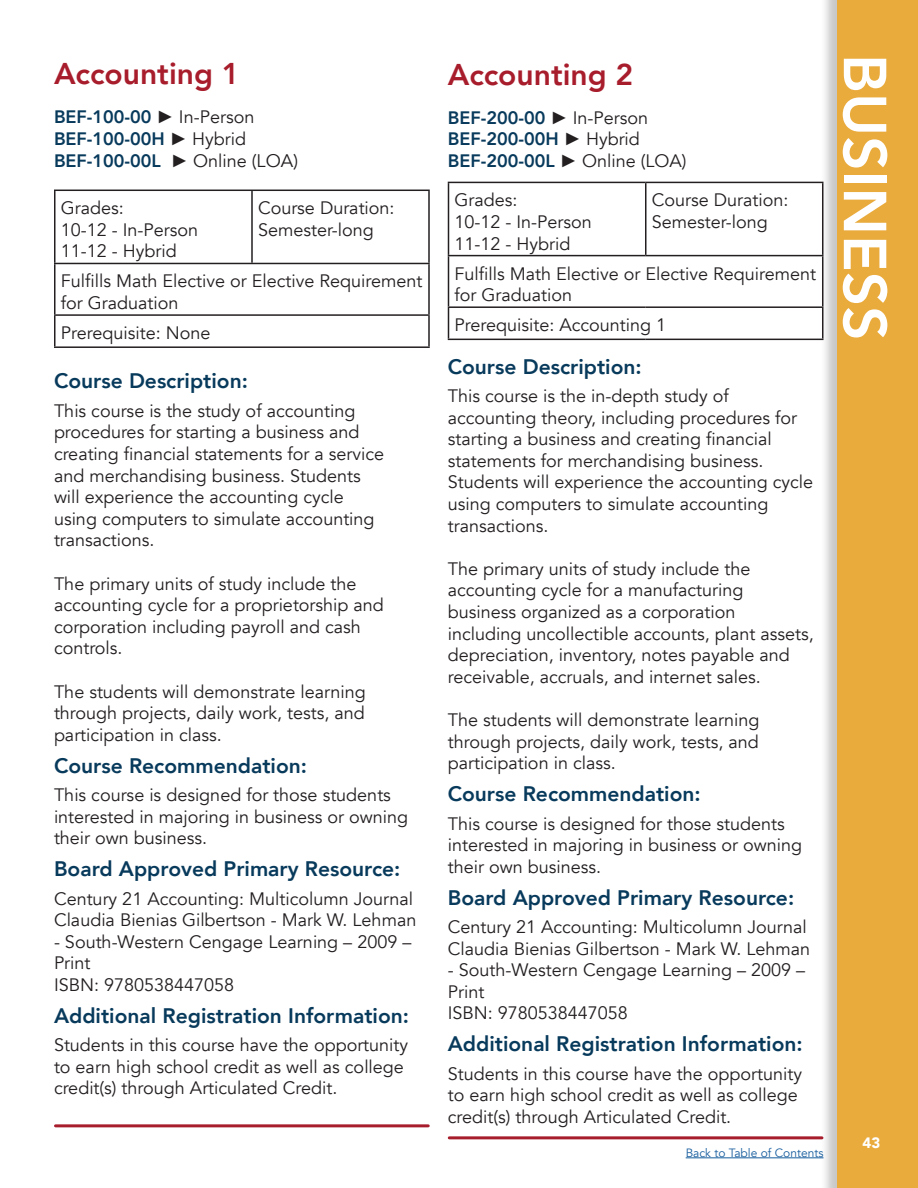
<style>
.page{position:relative;width:918px;height:1188px;background:#fff}
.page>*{position:absolute;margin:0;border:0;box-sizing:border-box;transform-origin:0 0}
.t1{font:800 60px "Avenir";color:#fff}
.Header_2{font:800 30px "Avenir";color:#a81d2c}
.Header_3{font:800 21px "Avenir";color:#083a5c}
.Paragraph{font:18px/21.6px "Avenir";color:#231f20}
.t2{font:800 18px "Avenir";color:#083a5c}
.t3{font:900 15px "Avenir";color:#fff}
.t4{font:12px "Avenir";color:#175d9e}
.s1{font-family:"Times New Roman";font-weight:400;color:#231f20}
.s2{font-weight:400;color:#231f20}
.s3{font-weight:400;font-size:18.15px;color:#231f20}
</style>
<div class="page">
<div style="left:820px;top:0;width:98px;height:1188px;background:#231f20;opacity:.25"></div>
<div style="left:837px;top:0;width:81px;height:1188px;background:#eaab3d"></div>
<hr style="left:686px;top:1158px;width:138px;height:1px;background:#175d9e">
<hr style="left:54px;top:190px;width:198px;height:1px;background:#231f20">
<hr style="left:54px;top:191px;width:2px;height:72px;background:#231f20">
<hr style="left:252px;top:190px;width:178px;height:1px;background:#231f20">
<hr style="left:251px;top:191px;width:2px;height:72px;background:#231f20">
<hr style="left:428px;top:191px;width:2px;height:72px;background:#231f20">
<hr style="left:54px;top:263px;width:198px;height:1px;background:#231f20">
<hr style="left:54px;top:264px;width:2px;height:50px;background:#231f20">
<hr style="left:252px;top:263px;width:178px;height:1px;background:#231f20">
<hr style="left:428px;top:264px;width:2px;height:50px;background:#231f20">
<hr style="left:54px;top:314px;width:198px;height:2px;background:#231f20">
<hr style="left:54px;top:316px;width:2px;height:30px;background:#231f20">
<hr style="left:252px;top:314px;width:178px;height:2px;background:#231f20">
<hr style="left:428px;top:316px;width:2px;height:30px;background:#231f20">
<hr style="left:54px;top:346px;width:198px;height:2px;background:#231f20">
<hr style="left:252px;top:346px;width:178px;height:2px;background:#231f20">
<hr style="left:56px;top:1124px;width:372px;height:3px;background:#a81d2c">
<hr style="left:448px;top:182px;width:198px;height:1px;background:#231f20">
<hr style="left:448px;top:183px;width:1px;height:72px;background:#231f20">
<hr style="left:646px;top:182px;width:178px;height:1px;background:#231f20">
<hr style="left:645px;top:183px;width:1px;height:72px;background:#231f20">
<hr style="left:822px;top:183px;width:2px;height:72px;background:#231f20">
<hr style="left:448px;top:255px;width:198px;height:1px;background:#231f20">
<hr style="left:448px;top:256px;width:1px;height:50px;background:#231f20">
<hr style="left:646px;top:255px;width:178px;height:1px;background:#231f20">
<hr style="left:822px;top:256px;width:2px;height:50px;background:#231f20">
<hr style="left:448px;top:306px;width:198px;height:2px;background:#231f20">
<hr style="left:448px;top:308px;width:1px;height:31px;background:#231f20">
<hr style="left:646px;top:306px;width:178px;height:2px;background:#231f20">
<hr style="left:822px;top:308px;width:2px;height:31px;background:#231f20">
<hr style="left:448px;top:339px;width:198px;height:1px;background:#231f20">
<hr style="left:646px;top:339px;width:178px;height:1px;background:#231f20">
<hr style="left:449px;top:1136px;width:373px;height:3px;background:#a81d2c">
<p class="Header_2" style="left:54px;top:50px;width:187px">Accounting 1</p>
<p class="t2" style="left:54px;top:103px;width:202px">BEF-100-00 <span class="s1">►</span> <span class="s2">In-Person</span></p>
<p class="t2" style="left:54px;top:125px;width:194px">BEF-100-00H <span class="s1">►</span> <span class="s2">Hybrid</span></p>
<p class="t2" style="left:54px;top:146px;width:246px">BEF-100-00L <span class="s1">►</span> <span class="s2">Online (</span><span class="s3">LOA</span><span class="s2">)</span></p>
<p class="Paragraph" style="left:61px;top:198px;width:64px">Grades:</p>
<p class="Paragraph" style="left:61px;top:219px;width:139px">10-12 - In-Person</p>
<p class="Paragraph" style="left:61px;top:241px;width:117px">11-12 - Hybrid</p>
<p class="Paragraph" style="left:258px;top:198px;width:138px">Course Duration:</p>
<p class="Paragraph" style="left:258px;top:219px;width:117px">Semester-long</p>
<p class="Paragraph" style="left:61px;top:271px;width:363px">Fulfills Math Elective or Elective Requirement for Graduation</p>
<p class="Paragraph" style="left:61px;top:322px;width:151px">Prerequisite: None</p>
<p class="Header_3" style="left:54px;top:365px;width:196px">Course Description:</p>
<p class="Paragraph" style="left:54px;top:400px;width:332px">This course is the study of accounting procedures for starting a business and creating financial statements for a service and merchandising business. Students will experience the accounting cycle using computers to simulate accounting transactions.</p>
<p class="Paragraph" style="left:54px;top:573px;width:331px">The primary units of study include the accounting cycle for a proprietorship and corporation including payroll and cash controls.</p>
<p class="Paragraph" style="left:54px;top:681px;width:313px;text-align:justify">The students will demonstrate learning through projects, daily work, tests, and participation in class.</p>
<p class="Header_3" style="left:54px;top:749px;width:255px">Course Recommendation:</p>
<p class="Paragraph" style="left:54px;top:784px;width:356px">This course is designed for those students interested in majoring in business or owning their own business.</p>
<p class="Header_3" style="left:54px;top:853px;width:348px">Board Approved Primary Resource:</p>
<p class="Paragraph" style="left:54px;top:888px;width:364px">Century 21 Accounting: Multicolumn Journal<br>Claudia Bienias Gilbertson - Mark W. Lehman</p>
<p class="Paragraph" style="left:54px;top:931px;width:359px">- South-Western Cengage Learning – 2009 –<br>Print<br>ISBN: 9780538447058</p>
<p class="Header_3" style="left:54px;top:999px;width:357px">Additional Registration Information:</p>
<p class="Paragraph" style="left:54px;top:1035px;width:356px">Students in this course have the opportunity to earn high school credit as well as college credit(s) through Articulated Credit.</p>
<p class="Header_2" style="left:448px;top:51px;width:187px">Accounting 2</p>
<p class="t2" style="left:448px;top:104px;width:202px">BEF-200-00 <span class="s1">►</span> <span class="s2">In-Person</span></p>
<p class="t2" style="left:448px;top:125px;width:194px">BEF-200-00H <span class="s1">►</span> <span class="s2">Hybrid</span></p>
<p class="t2" style="left:448px;top:147px;width:240px">BEF-200-00L <span class="s1">►</span> <span class="s2">Online (LOA)</span></p>
<p class="Paragraph" style="left:454px;top:190px;width:64px">Grades:</p>
<p class="Paragraph" style="left:454px;top:211px;width:139px">10-12 - In-Person</p>
<p class="Paragraph" style="left:454px;top:233px;width:117px">11-12 - Hybrid</p>
<p class="Paragraph" style="left:652px;top:190px;width:138px">Course Duration:</p>
<p class="Paragraph" style="left:652px;top:211px;width:117px">Semester-long</p>
<p class="Paragraph" style="left:454px;top:263px;width:363px">Fulfills Math Elective or Elective Requirement for Graduation</p>
<p class="Paragraph" style="left:454px;top:315px;width:213px">Prerequisite: Accounting 1</p>
<p class="Header_3" style="left:448px;top:350px;width:196px">Course Description:</p>
<p class="Paragraph" style="left:448px;top:385px;width:367px">This course is the in-depth study of accounting theory, including procedures for starting a business and creating financial statements for merchandising business.<br>Students will experience the accounting cycle using computers to simulate accounting transactions.</p>
<p class="Paragraph" style="left:448px;top:558px;width:367px">The primary units of study include the accounting cycle for a manufacturing business organized as a corporation<br>including uncollectible accounts, plant assets, depreciation, inventory, notes payable and receivable, accruals, and internet sales.</p>
<p class="Paragraph" style="left:448px;top:709px;width:313px;text-align:justify">The students will demonstrate learning through projects, daily work, tests, and participation in class.</p>
<p class="Header_3" style="left:448px;top:778px;width:255px">Course Recommendation:</p>
<p class="Paragraph" style="left:448px;top:813px;width:356px">This course is designed for those students interested in majoring in business or owning their own business.</p>
<p class="Header_3" style="left:448px;top:881px;width:348px">Board Approved Primary Resource:</p>
<p class="Paragraph" style="left:448px;top:916px;width:364px">Century 21 Accounting: Multicolumn Journal<br>Claudia Bienias Gilbertson - Mark W. Lehman</p>
<p class="Paragraph" style="left:448px;top:960px;width:359px">- South-Western Cengage Learning – 2009 –<br>Print<br>ISBN: 9780538447058</p>
<p class="Header_3" style="left:448px;top:1028px;width:357px">Additional Registration Information:</p>
<p class="Paragraph" style="left:448px;top:1063px;width:356px">Students in this course have the opportunity to earn high school credit as well as college credit(s) through Articulated Credit.</p>
<p class="t4" style="left:686px;top:1146px;width:139px">Back to Table of Contents</p>
<h1 class="t1" style="left:911px;top:54px;width:288px;rotate:90deg">BUSINESS</h1>
<p class="t3" style="left:863px;top:1129px;width:19px">43</p>
</div>
